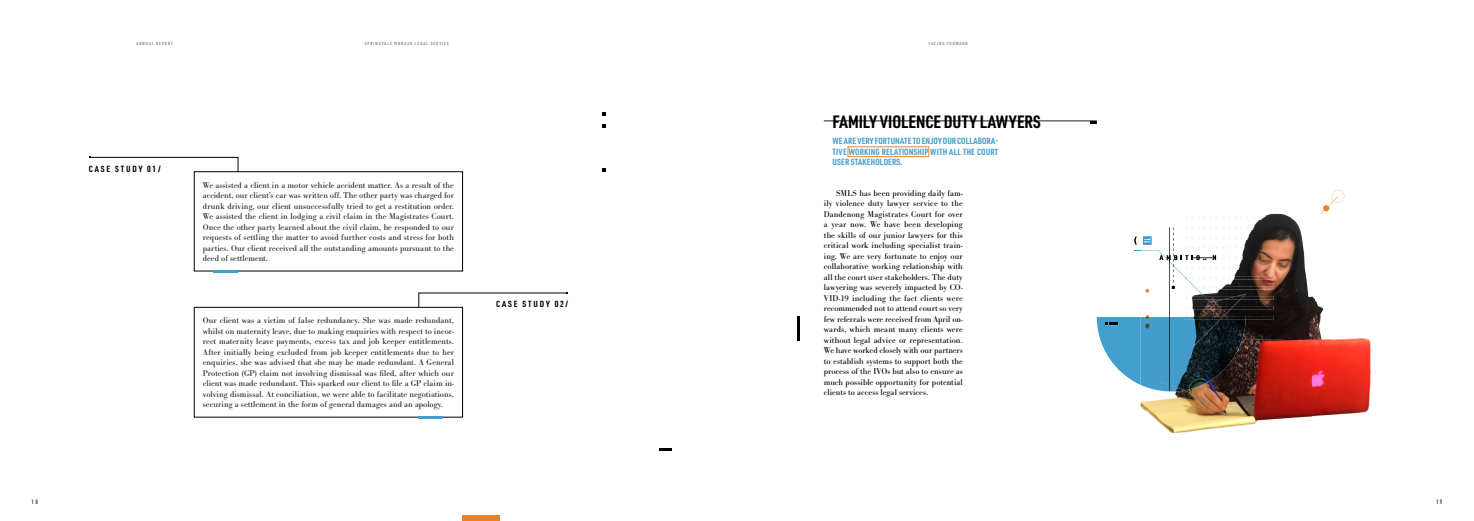
<style>
.page{position:relative;width:1474px;height:521px;background:#fff}
.page>*{position:absolute;margin:0;border:0;box-sizing:border-box;transform-origin:0 0}
.t1{font:700 17.5px "URWDIN Cond";color:#000}
.t2{font:8.75px/10.5px "Bodoni URW";letter-spacing:.005em;color:#231f20;text-align:justify}
.t3{font:8.75px/10.5px "Bodoni URW";letter-spacing:.01em;color:#000;text-align:justify}
.t4{font:700 8.75px/10.5px "URWDIN Cond";letter-spacing:.015em;color:#429ecd;text-align:justify}
.t5{font:700 8.75px "URWDIN Cond";letter-spacing:.21em;color:#000}
.t6{font:900 8.75px "URWDIN Cond";color:#000}
.t7{font:500 6.12px "URWDIN Cond";color:#231f20}
.t8{font:500 4.38px "URWDIN Cond";letter-spacing:.235em;color:#626568}
</style>
<div class="page">
<hr style="left:823px;top:120px;width:273px;height:1px;background:#231f20">
<svg style="left:1090px;top:121px;width:6px;height:3px"></svg>
<div style="left:847px;top:147px;width:82px;height:10px;border:1px solid #ef8227"></div>
<hr style="left:797px;top:316px;width:3px;height:25px;background:#000">
<svg style="left:659px;top:448px;width:13px;height:3px"></svg>
<div style="left:463px;top:515px;width:37px;height:6px;background:#eb8024"></div>
<div style="left:194px;top:171px;width:269px;height:100px;border:1px solid #000"></div>
<div style="left:194px;top:307px;width:269px;height:110px;border:1px solid #000"></div>
<svg style="left:89px;top:156px;width:149px;height:16px"></svg>
<svg style="left:418px;top:292px;width:150px;height:15px"></svg>
<svg style="left:602px;top:112px;width:4px;height:3px"></svg>
<svg style="left:602px;top:124px;width:4px;height:4px"></svg>
<svg style="left:602px;top:168px;width:4px;height:3px"></svg>
<hr style="left:213px;top:270px;width:25px;height:2px;background:#429ecc">
<hr style="left:418px;top:416px;width:25px;height:2px;background:#429ecc">
<img style="left:1149px;top:214px;width:163px;height:125px">
<img style="left:1312px;top:296px;width:58px;height:121px">
<img style="left:1198px;top:339px;width:115px;height:92px">
<img style="left:1140px;top:391px;width:58px;height:42px">
<svg style="left:1320px;top:190px;width:24px;height:24px"></svg>
<img style="left:1169px;top:289px;width:1px;height:28px">
<svg style="left:1145px;top:289px;width:4px;height:4px"></svg>
<img style="left:1184px;top:216px;width:89px;height:3px">
<img style="left:1184px;top:226px;width:89px;height:3px">
<img style="left:1215px;top:236px;width:58px;height:3px">
<img style="left:1215px;top:246px;width:58px;height:3px">
<img style="left:1215px;top:256px;width:58px;height:3px">
<img style="left:1215px;top:266px;width:58px;height:3px">
<img style="left:1215px;top:276px;width:58px;height:3px">
<img style="left:1246px;top:286px;width:27px;height:3px">
<img style="left:1184px;top:296px;width:89px;height:3px">
<img style="left:1184px;top:306px;width:89px;height:3px">
<img style="left:1185px;top:316px;width:88px;height:3px">
<svg style="left:1134px;top:236px;width:17px;height:15px"></svg>
<img style="left:1140px;top:250px;width:19px;height:27px">
<img style="left:1186px;top:279px;width:60px;height:37px">
<img style="left:1204px;top:296px;width:38px;height:3px">
<img style="left:1184px;top:391px;width:43px;height:24px">
<svg style="left:1159px;top:227px;width:56px;height:62px"></svg>
<img style="left:1141px;top:317px;width:104px;height:74px">
<svg style="left:1096px;top:315px;width:54px;height:70px"></svg>
<img style="left:1184px;top:317px;width:58px;height:2px">
<img style="left:1158px;top:319px;width:62px;height:71px">
<svg style="left:1169px;top:370px;width:1px;height:15px"></svg>
<p class="t8" style="left:136px;top:40px;width:38px">ANNUAL REPORT</p>
<p class="t8" style="left:365px;top:40px;width:86px">SPRINGVALE MONASH LEGAL SERVICE</p>
<p class="t8" style="left:928px;top:40px;width:40px">FACING FORWARD</p>
<p class="t5" style="left:89px;top:162px;width:73px">CASE STUDY 01/</p>
<p class="t2" style="left:203px;top:179px;width:253px">We assisted a client in a motor vehicle accident matter. As a result of the accident, our client’s car was written off. The other party was charged for drunk driving, our client unsuccessfully tried to get a restitution order.<br>We assisted the client in lodging a civil claim in the Magistrates Court.<br>Once the other party learned about the civil claim, he responded to our requests of settling the matter to avoid further costs and stress for both parties. Our client received all the outstanding amounts pursuant to the deed of settlement.</p>
<p class="t2" style="left:203px;top:315px;width:253px">Our client was a victim of false redundancy. She was made redundant, whilst on maternity leave, due to making enquiries with respect to incor&shy;rect maternity leave payments, excess tax and job keeper entitlements.<br>After initially being excluded from job keeper entitlements due to her enquiries, she was advised that she may be made redundant. A General Protection (GP) claim not involving dismissal was filed, after which our client was made redundant. This sparked our client to file a GP claim in&shy;volving dismissal. At conciliation, we were able to facilitate negotiations, securing a settlement in the form of general damages and an apology.</p>
<p class="t5" style="left:496px;top:298px;width:73px">CASE STUDY 02/</p>
<p class="t1" style="left:832px;top:110px;width:210px">FAMILY VIOLENCE DUTY LAWYERS</p>
<p class="t4" style="left:832px;top:136px;width:167px">WE ARE VERY FORTUNATE TO ENJOY OUR COLLABORA-TIVE WORKING RELATIONSHIP WITH ALL THE COURT USER STAKEHOLDERS.</p>
<p class="t3" style="left:823px;top:188px;width:140px;text-indent:12px">SMLS has been providing daily fam&shy;ily violence duty lawyer service to the Dandenong Magistrates Court for over a year now. We have been developing the skills of our junior lawyers for this critical work including specialist train&shy;ing. We are very fortunate to enjoy our collaborative working relationship with all the court user stakeholders. The duty lawyering was severely impacted by CO-VID-19 including the fact clients were recommended not to attend court so very few referrals were received from April on&shy;wards, which meant many clients were without legal advice or representation.<br>We have worked closely with our partners to establish systems to support both the process of the IVOs but also to ensure as much possible opportunity for potential clients to access legal services.</p>
<p class="t6" style="left:1202px;top:251px;width:6px">..</p>
<p class="t7" style="left:32px;top:498px;width:8px">18</p>
<p class="t7" style="left:1435px;top:498px;width:8px">19</p>
</div>
